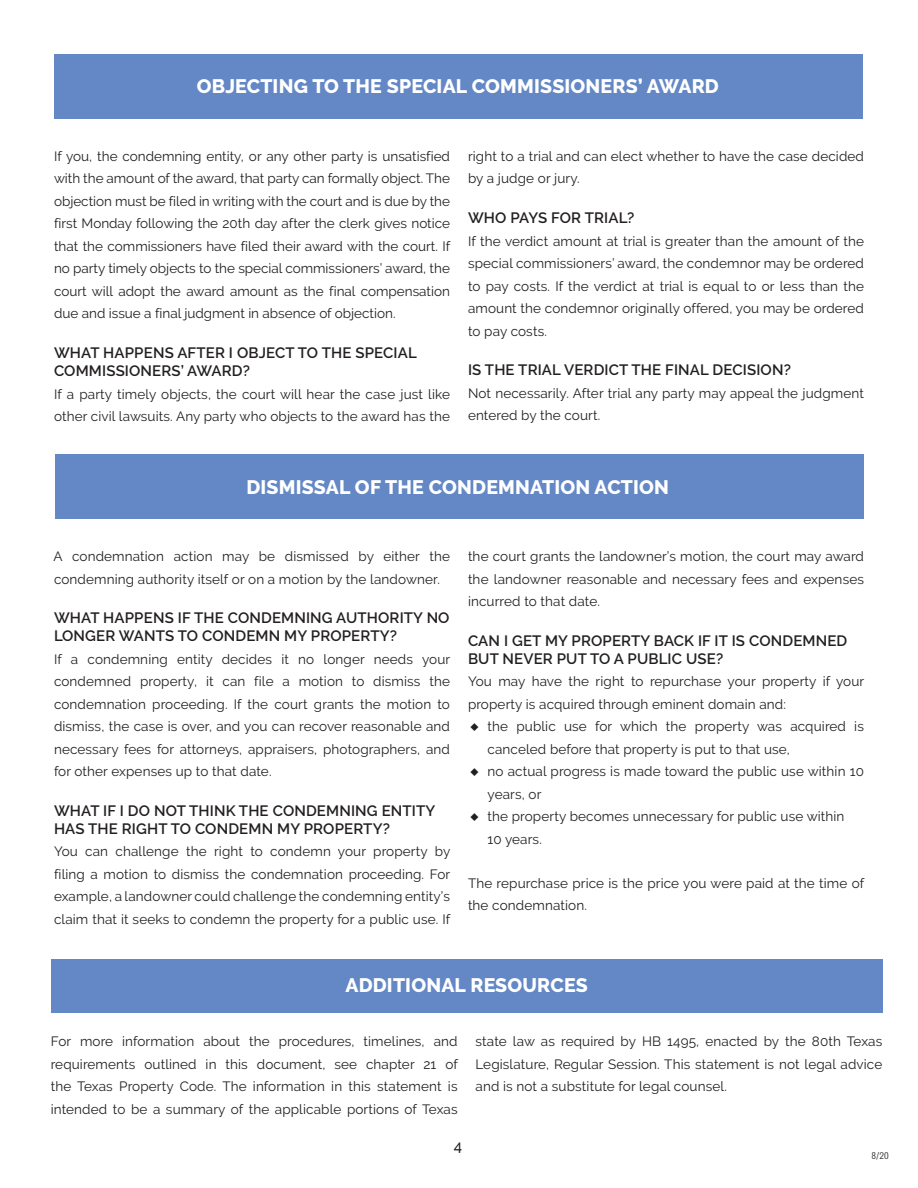
<style>
.page{position:relative;width:918px;height:1188px;background:#fff}
.page>*{position:absolute;margin:0;border:0;box-sizing:border-box;transform-origin:0 0}
.t1{font:800 19.5px "Raleway";letter-spacing:.01em;color:#fff}
.t2{font:600 15px/18px "Raleway";letter-spacing:.01em;color:#231f20}
.t3{font:500 15px "Raleway";color:#231f20}
.t4{font:13.5px/22.5px "Raleway";letter-spacing:.01em;color:#231f20;text-align:justify}
.t5{font:10.5px "Bulldog";color:#231f20}
.s1{font-family:"Devanagari";font-weight:700}
</style>
<div class="page">
<div style="left:54px;top:54px;width:809px;height:65px;background:#6488c5"></div>
<div style="left:51px;top:959px;width:831px;height:54px;background:#6488c5"></div>
<div style="left:55px;top:454px;width:809px;height:65px;background:#6488c5"></div>
<h1 class="t1" style="left:197px;top:76px;width:524px">OBJECTING TO THE SPECIAL COMMISSIONERS’ AWARD</h1>
<p class="t4" style="left:54px;top:145px;width:398px">If you, the condemning entity, or any other party is unsatisfied with the amount of the award, that party can formally object. The objection must be filed in writing with the court and is due by the first Monday following the 20th day after the clerk gives notice that the commissioners have filed their award with the court. If no party timely objects to the special commissioners’ award, the court will adopt the award amount as the final compensation due and issue a final judgment in absence of objection.</p>
<p class="t2" style="left:54px;top:344px;width:364px">WHAT HAPPENS AFTER I OBJECT TO THE SPECIAL<br>COMMISSIONERS’ AWARD?</p>
<p class="t4" style="left:54px;top:383px;width:398px">If a party timely objects, the court will hear the case just like other civil lawsuits. Any party who objects to the award has the</p>
<p class="t4" style="left:468px;top:145px;width:398px">right to a trial and can elect whether to have the case decided by a judge or jury.</p>
<p class="t2" style="left:468px;top:209px;width:168px">WHO PAYS FOR TRIAL?</p>
<p class="t4" style="left:468px;top:230px;width:398px">If the verdict amount at trial is greater than the amount of the special commissioners’ award, the condemnor may be ordered to pay costs. If the verdict at trial is equal to or less than the amount the condemnor originally offered, you may be ordered to pay costs.</p>
<p class="t2" style="left:468px;top:361px;width:324px">IS THE TRIAL VERDICT THE FINAL DECISION?</p>
<p class="t4" style="left:468px;top:382px;width:397px">Not necessarily. After trial any party may appeal the judgment entered by the court.</p>
<h1 class="t1" style="left:246px;top:476px;width:424px">DISMISSAL OF THE CONDEMNATION ACTION</h1>
<p class="t4" style="left:54px;top:545px;width:398px">A condemnation action may be dismissed by either the condemning authority itself or on a motion by the landowner.</p>
<p class="t2" style="left:54px;top:609px;width:397px">WHAT HAPPENS IF THE CONDEMNING AUTHORITY NO<br>LONGER WANTS TO CONDEMN MY PROPERTY?</p>
<p class="t4" style="left:54px;top:648px;width:398px">If a condemning entity decides it no longer needs your condemned property, it can file a motion to dismiss the condemnation proceeding. If the court grants the motion to dismiss, the case is over, and you can recover reasonable and necessary fees for attorneys, appraisers, photographers, and for other expenses up to that date.</p>
<p class="t2" style="left:54px;top:802px;width:383px">WHAT IF I DO NOT THINK THE CONDEMNING ENTITY<br>HAS THE RIGHT TO CONDEMN MY PROPERTY?</p>
<p class="t4" style="left:54px;top:840px;width:398px">You can challenge the right to condemn your property by filing a motion to dismiss the condemnation proceeding. For example, a landowner could challenge the condemning entity’s claim that it seeks to condemn the property for a public use. If</p>
<p class="t4" style="left:468px;top:545px;width:398px">the court grants the landowner’s motion, the court may award the landowner reasonable and necessary fees and expenses incurred to that date.</p>
<p class="t2" style="left:468px;top:632px;width:381px">CAN I GET MY PROPERTY BACK IF IT IS CONDEMNED<br>BUT NEVER PUT TO A PUBLIC USE?</p>
<p class="t4" style="left:468px;top:670px;width:398px">You may have the right to repurchase your property if your</p>
<p class="t4" style="left:468px;top:693px;width:320px">property is acquired through eminent domain and:</p>
<p class="t4" style="left:469px;top:715px;width:396px"><span class="s1">♦</span> the public use for which the property was acquired is</p>
<p class="t4" style="left:487px;top:738px;width:304px">canceled before that property is put to that use,</p>
<p class="t4" style="left:469px;top:760px;width:396px"><span class="s1">♦</span> no actual progress is made toward the public use within 10</p>
<p class="t4" style="left:487px;top:783px;width:55px">years, or</p>
<p class="t4" style="left:469px;top:805px;width:377px"><span class="s1">♦</span> the property becomes unnecessary for public use within</p>
<p class="t4" style="left:487px;top:828px;width:56px">10 years.</p>
<p class="t4" style="left:468px;top:872px;width:398px">The repurchase price is the price you were paid at the time of the condemnation.</p>
<h1 class="t1" style="left:345px;top:974px;width:244px">ADDITIONAL RESOURCES</h1>
<p class="t4" style="left:51px;top:1030px;width:409px">For more information about the procedures, timelines, and requirements outlined in this document, see chapter 21 of the Texas Property Code. The information in this statement is intended to be a summary of the applicable portions of Texas</p>
<p class="t4" style="left:476px;top:1030px;width:408px">state law as required by HB 1495, enacted by the 80th Texas Legislature, Regular Session. This statement is not legal advice and is not a substitute for legal counsel.</p>
<p class="t3" style="left:454px;top:1137px;width:10px">4</p>
<p class="t5" style="left:871px;top:1150px;width:19px">8/20</p>
</div>
